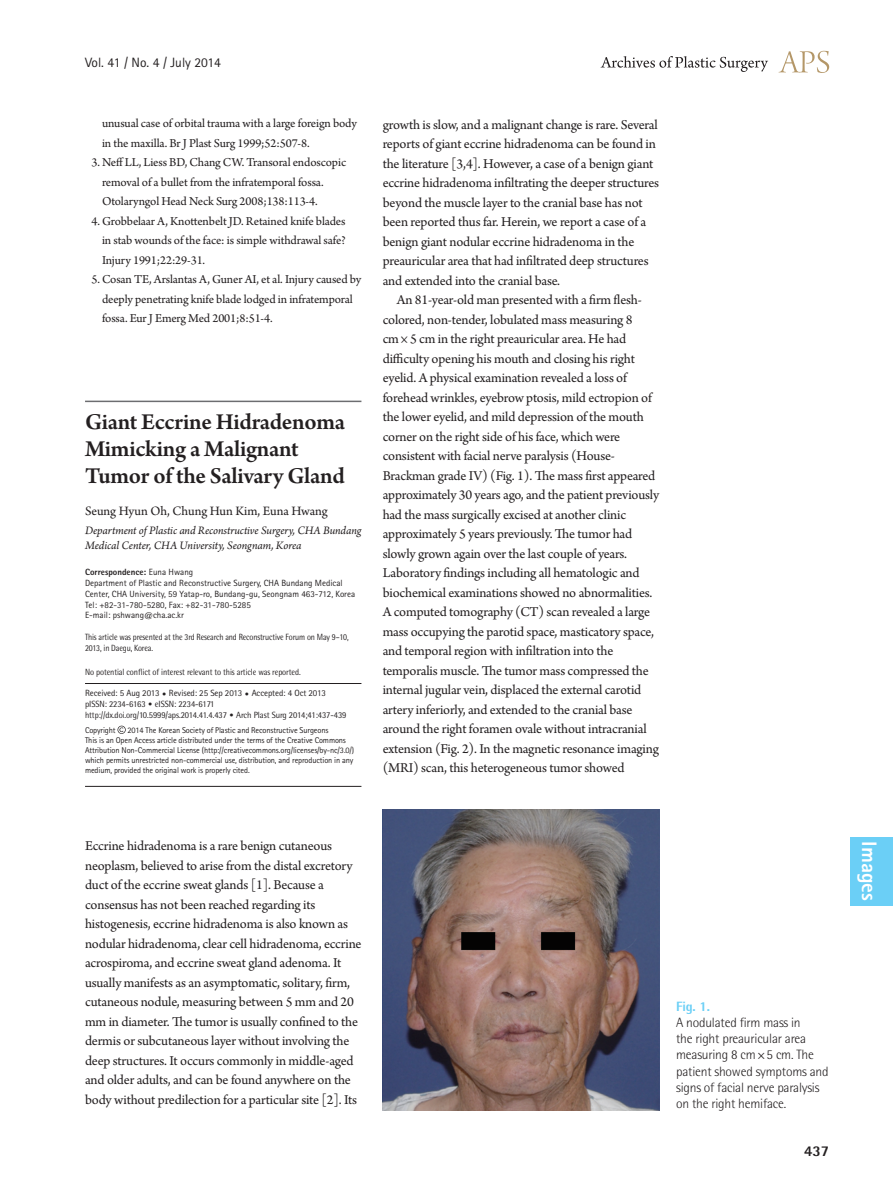
<style>
.page{position:relative;width:893px;height:1191px;background:#fff}
.page>*{position:absolute;margin:0;border:0;box-sizing:border-box;transform-origin:0 0}
.성형_이미지__제목{font:600 24px/27px "Arno Pro";letter-spacing:-.015em;color:#231f20}
.논문_분류{font:800 21px "Rotis Sans Serif Std";color:#fff}
.t1{font:800 15px "Rotis Semi Sans Std";color:#231f20}
.성형_본문_이미지{font:14.25px/19.5px "Arno Pro";letter-spacing:-.01em;color:#231f20}
.표_그림체{font:300 13.5px/16.2px "Rotis Semi Sans Std";letter-spacing:-.015em;color:#231f20}
.성형_이미지__이름{font:13.5px "Arno Pro";letter-spacing:-.005em;color:#231f20}
.t2{font:13.5px "Rotis Sans Serif Std";color:#231f20}
.참고문헌-1__이미지{font:12.75px/19.5px "Arno Pro";letter-spacing:-.01em;color:#231f20}
.성형_이미지__소속{font:italic 12px/14.4px "Arno Pro";letter-spacing:-.005em;color:#231f20}
.성형_이미지__교신주소{font:9px/10.8px "Rotis Sans Serif Std";color:#231f20}
.성형_이미지__교신주소-2{font:9px/10.8px "Rotis Semi Sans Std";letter-spacing:-.01em;color:#231f20;scale:.95 1}
.성형_이미지__교신주소-3{font:9px/11.1px "Rotis Semi Sans Std";letter-spacing:-.01em;color:#231f20;scale:.88 1}
.성형_이미지__교신주소-4{font:9px "Rotis Semi Sans Std";letter-spacing:-.01em;color:#231f20;scale:.9 1}
.성형_이미지__교신주소-5{font:800 9px "Rotis Sans Serif Std";color:#231f20}
.교신저자__이미지{font:8.4px/10.1px "Rotis Sans Serif Std";letter-spacing:-.015em;color:#231f20}
.s1{font-weight:400}
.s2{font-family:"Rotis Sans Serif Std"}
.s3{font-family:"DIN Pro";font-weight:300}
.s4{font-weight:800;color:#6bcff6}
</style>
<div class="page">
<svg style="left:779px;top:51px;width:50px;height:22px"></svg>
<svg style="left:601px;top:56px;width:167px;height:16px"></svg>
<hr style="left:85px;top:683px;width:276px;height:1px;background:#231f20">
<hr style="left:85px;top:786px;width:276px;height:1px;background:#231f20">
<svg style="left:118px;top:725px;width:8px;height:9px"></svg>
<hr style="left:85px;top:400px;width:276px;height:2px;background:#6c6d70">
<img style="left:383px;top:809px;width:276px;height:301px">
<div style="left:850px;top:837px;width:43px;height:68px;background:#6bcff6"></div>
<p class="t2" style="left:85px;top:54px;width:137px">Vol. 41 / No. 4 / July 2014</p>
<p class="참고문헌-1__이미지" style="left:102px;top:114px;width:256px">unusual case of orbital trauma with a large foreign body in the maxilla. Br J Plast Surg 1999;52:507-8.</p>
<p class="참고문헌-1__이미지" style="left:102px;top:153px;width:246px;text-indent:-11px">3. Neff LL, Liess BD, Chang CW. Transoral endoscopic removal of a bullet from the infratemporal fossa.<br>Otolaryngol Head Neck Surg 2008;138:113-4.</p>
<p class="참고문헌-1__이미지" style="left:102px;top:212px;width:245px;text-align:justify;text-indent:-11px">4. Grobbelaar A, Knottenbelt JD. Retained knife blades in stab wounds of the face: is simple withdrawal safe?<br>Injury 1991;22:29-31.</p>
<p class="참고문헌-1__이미지" style="left:102px;top:270px;width:261px;text-indent:-11px">5. Cosan TE, Arslantas A, Guner AI, et al. Injury caused by deeply penetrating knife blade lodged in infratemporal fossa. Eur J Emerg Med 2001;8:51-4.</p>
<p class="성형_이미지__제목" style="left:85px;top:410px;width:261px">Giant Eccrine Hidradenoma<br>Mimicking a Malignant<br>Tumor of the Salivary Gland</p>
<p class="성형_이미지__이름" style="left:85px;top:503px;width:244px">Seung Hyun Oh, Chung Hun Kim, Euna Hwang</p>
<p class="성형_이미지__소속" style="left:85px;top:524px;width:278px">Department of Plastic and Reconstructive Surgery, CHA Bundang<br>Medical Center, CHA University, Seongnam, Korea</p>
<p class="성형_이미지__교신주소-5" style="left:85px;top:566px;width:110px">Correspondence: <span class="s1">Euna Hwang</span></p>
<p class="성형_이미지__교신주소" style="left:85px;top:577px;width:272px">Department of Plastic and Reconstructive Surgery, CHA Bundang Medical<br>Center, CHA University, 59 Yatap-ro, Bundang-gu, Seongnam 463-712, Korea</p>
<p class="성형_이미지__교신주소" style="left:85px;top:599px;width:167px">Tel: +82-31-780-5280, Fax: +82-31-780-5285</p>
<p class="성형_이미지__교신주소" style="left:85px;top:610px;width:100px">E-mail: pshwang@cha.ac.kr</p>
<p class="성형_이미지__교신주소-3" style="left:85px;top:631px;width:301px">This article was presented at the 3rd Research and Reconstructive Forum on May 9–10,<br>2013, in Daegu, Korea.</p>
<p class="성형_이미지__교신주소-4" style="left:85px;top:666px;width:241px">No potential conflict of interest relevant to this article was reported.</p>
<p class="성형_이미지__교신주소-2" style="left:85px;top:688px;width:277px"><span class="s2">Received: 5 Aug 2013</span> <span class="s3">•</span> <span class="s2">Revised: 25 Sep 2013</span> <span class="s3">•</span> <span class="s2">Accepted: 4 Oct 2013 </span>pISSN: 2234-6163 <span class="s3">•</span> eISSN: 2234-6171 http://dx.doi.org/10.5999/aps.2014.41.4.437 <span class="s3">•</span> Arch Plast Surg 2014;41:437-439</p>
<p class="교신저자__이미지" style="left:85px;top:724px;width:32px">Copyright</p>
<p class="교신저자__이미지" style="left:128px;top:724px;width:202px">2014 The Korean Society of Plastic and Reconstructive Surgeons</p>
<p class="교신저자__이미지" style="left:85px;top:734px;width:271px">This is an Open Access article distributed under the terms of the Creative Commons Attribution Non-Commercial License (http://creativecommons.org/licenses/by-nc/3.0/) which permits unrestricted non-commercial use, distribution, and reproduction in any medium, provided the original work is properly cited.</p>
<p class="성형_본문_이미지" style="left:383px;top:115px;width:278px">growth is slow, and a malignant change is rare. Several reports of giant eccrine hidradenoma can be found in the literature [3,4]. However, a case of a benign giant eccrine hidradenoma infiltrating the deeper structures beyond the muscle layer to the cranial base has not been reported thus far. Herein, we report a case of a benign giant nodular eccrine hidradenoma in the preauricular area that had infiltrated deep structures and extended into the cranial base.</p>
<p class="성형_본문_이미지" style="left:383px;top:291px;width:278px;text-indent:14px">An 81-year-old man presented with a firm flesh&shy;colored, non-tender, lobulated mass measuring 8<br>cm × 5 cm in the right preauricular area. He had difficulty opening his mouth and closing his right eyelid. A physical examination revealed a loss of forehead wrinkles, eyebrow ptosis, mild ectropion of the lower eyelid, and mild depression of the mouth corner on the right side of his face, which were consistent with facial nerve paralysis (House-Brackman grade IV) (Fig. 1). The mass first appeared approximately 30 years ago, and the patient previously had the mass surgically excised at another clinic approximately 5 years previously. The tumor had slowly grown again over the last couple of years.<br>Laboratory findings including all hematologic and biochemical examinations showed no abnormalities.<br>A computed tomography (CT) scan revealed a large mass occupying the parotid space, masticatory space, and temporal region with infiltration into the temporalis muscle. The tumor mass compressed the internal jugular vein, displaced the external carotid artery inferiorly, and extended to the cranial base around the right foramen ovale without intracranial extension (Fig. 2). In the magnetic resonance imaging (MRI) scan, this heterogeneous tumor showed</p>
<p class="성형_본문_이미지" style="left:85px;top:837px;width:278px">Eccrine hidradenoma is a rare benign cutaneous neoplasm, believed to arise from the distal excretory duct of the eccrine sweat glands [1]. Because a consensus has not been reached regarding its histogenesis, eccrine hidradenoma is also known as nodular hidradenoma, clear cell hidradenoma, eccrine acrospiroma, and eccrine sweat gland adenoma. It usually manifests as an asymptomatic, solitary, firm, cutaneous nodule, measuring between 5 mm and 20 mm in diameter. The tumor is usually confined to the dermis or subcutaneous layer without involving the deep structures. It occurs commonly in middle-aged and older adults, and can be found anywhere on the body without predilection for a particular site [2]. Its</p>
<p class="표_그림체" style="left:676px;top:998px;width:154px"><span class="s4">Fig. 1.<br></span>A nodulated firm mass in<br>the right preauricular area measuring 8 cm×5 cm. The patient showed symptoms and signs of facial nerve paralysis on the right hemiface.</p>
<p class="t1" style="left:804px;top:1141px;width:27px">437</p>
<p class="논문_분류" style="left:882px;top:841px;width:61px;rotate:90deg">Images</p>
</div>
